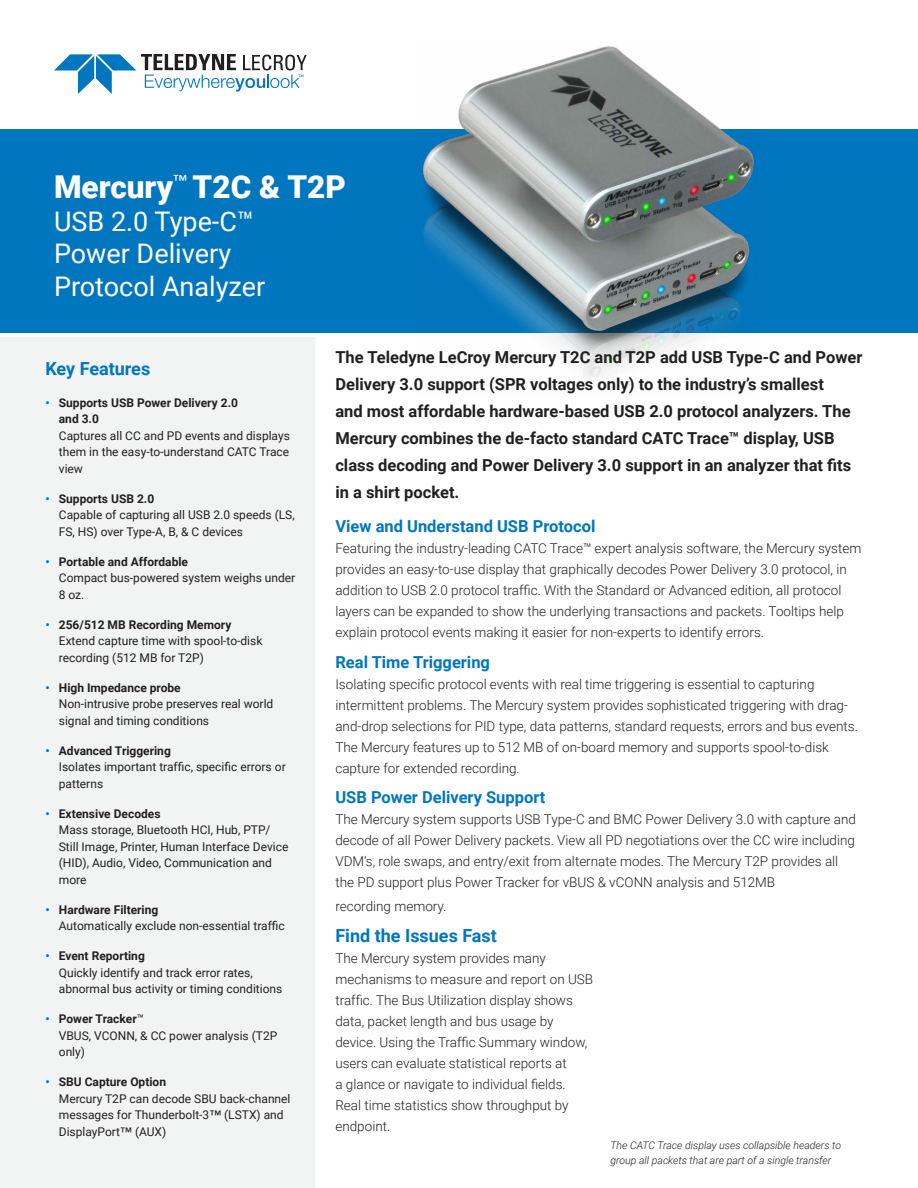
<style>
.page{position:relative;width:918px;height:1188px;background:#fff}
.page>*{position:absolute;margin:0;border:0;box-sizing:border-box;transform-origin:0 0}
.t1{font:900 31.5px "Roboto";color:#fff}
.t2{font:27px/32.4px "Roboto";color:#fff}
.t3{font:700 18px "Roboto";color:#0076bf}
.t4{font:700 16.5px/27px "Roboto";color:#221f1f}
.t5{font:700 16.5px "Roboto";color:#0076bf}
.t6{font:300 13.5px/21px "Roboto";color:#221f1f}
.t7{font:12px/16.5px "Roboto";color:#221f1f}
.t8{font:700 12px/16.5px "Roboto";color:#221f1f}
.t9{font:italic 300 10.5px/15px "Roboto";color:#221f1f}
.s1{color:#0076bf}
.s2{font-weight:700;color:#0076bf}
.s3{font-weight:700}
.s4{font-family:"Helvetica Neue";font-weight:500}
</style>
<div class="page">
<div style="left:0;top:130px;width:918px;height:203px;background:#0076bf"></div>
<div style="left:0;top:337px;width:315px;height:851px;background:#f2f3f3"></div>
<svg style="left:54px;top:54px;width:253px;height:40px"></svg>
<img style="left:417px;top:46px;width:342px;height:333px">
<h1 class="t1" style="left:54px;top:175px;width:293px">Mercury<sup>™</sup> T2C &amp; T2P</h1>
<h2 class="t2" style="left:54px;top:207px;width:213px">USB 2.0 Type-C™<br>Power Delivery<br>Protocol Analyzer</h2>
<h3 class="t3" style="left:45px;top:361px;width:106px">Key Features</h3>
<p class="t8" style="left:59px;top:395px;width:181px;text-indent:-14px"><span class="s1">•</span> Supports USB Power Delivery 2.0 and 3.0</p>
<p class="t7" style="left:59px;top:428px;width:233px;text-align:justify">Captures all CC and PD events and displays them in the easy-to-understand CATC Trace view</p>
<p class="t7" style="left:59px;top:491px;width:237px;text-indent:-14px"><span class="s2">•</span> <span class="s3">Supports USB 2.0<br></span>Capable of capturing all USB 2.0 speeds (LS,<br>FS, HS) over Type-A, B, &amp; C devices</p>
<p class="t7" style="left:59px;top:554px;width:238px;text-indent:-14px"><span class="s2">•</span> <span class="s3">Portable and Affordable<br></span>Compact bus-powered system weighs under<br>8 oz.</p>
<p class="t7" style="left:59px;top:617px;width:205px;text-indent:-14px"><span class="s2">•</span> <span class="s3">256/512 MB Recording Memory<br></span>Extend capture time with spool-to-disk recording (512 MB for T2P)</p>
<p class="t7" style="left:59px;top:680px;width:216px;text-indent:-14px"><span class="s2">•</span> <span class="s3">High Impedance probe<br></span>Non-intrusive probe preserves real world signal and timing conditions</p>
<p class="t7" style="left:59px;top:742px;width:228px;text-indent:-14px"><span class="s2">•</span> <span class="s3">Advanced Triggering<br></span>Isolates important traf昀椀c, speci昀椀c errors or patterns</p>
<p class="t7" style="left:59px;top:806px;width:231px;text-indent:-14px"><span class="s2">•</span> <span class="s3">Extensive Decodes<br></span>Mass storage, Bluetooth HCI, Hub, PTP/<br>Still Image, Printer, Human Interface Device (HID), Audio, Video, Communication and more</p>
<p class="t7" style="left:59px;top:901px;width:227px;text-indent:-14px"><span class="s2">•</span> <span class="s3">Hardware Filtering<br></span>Automatically exclude non-essential traf昀椀c</p>
<p class="t7" style="left:59px;top:948px;width:225px;text-indent:-14px"><span class="s2">•</span> <span class="s3">Event Reporting<br></span>Quickly identify and track error rates, abnormal bus activity or timing conditions</p>
<p class="t7" style="left:59px;top:1011px;width:220px;text-indent:-14px"><span class="s2">•</span> <span class="s3">Power Tracker</span>™<br>VBUS, VCONN, &amp; CC power analysis (T2P only)</p>
<p class="t7" style="left:59px;top:1074px;width:233px;text-indent:-13px"><span class="s2">•</span> <span class="s3">SBU Capture Option<br></span>Mercury T2P can decode SBU back-channel messages for Thunderbolt-3<span class="s4">™</span> (LSTX) and<br>DisplayPort<span class="s4">™</span> (AUX)</p>
<p class="t4" style="left:335px;top:345px;width:529px">The Teledyne LeCroy Mercury T2C and T2P add USB Type-C and Power Delivery 3.0 support (SPR voltages only) to the industry’s smallest<br>and most affordable hardware-based USB 2.0 protocol analyzers. The Mercury combines the de-facto standard CATC Trace™ display, USB class decoding and Power Delivery 3.0 support in an analyzer that 昀椀ts in a shirt pocket.</p>
<p class="t5" style="left:335px;top:519px;width:261px">View and Understand USB Protocol</p>
<p class="t6" style="left:335px;top:539px;width:528px">Featuring the industry-leading CATC Trace™ expert analysis software, the Mercury system provides an easy-to-use display that graphically decodes Power Delivery 3.0 protocol, in addition to USB 2.0 protocol traf昀椀c. With the Standard or Advanced edition, all protocol layers can be expanded to show the underlying transactions and packets. Tooltips help explain protocol events making it easier for non-experts to identify errors.</p>
<p class="t5" style="left:335px;top:655px;width:156px">Real Time Triggering</p>
<p class="t6" style="left:335px;top:673px;width:524px">Isolating speci昀椀c protocol events with real time triggering is essential to capturing intermittent problems. The Mercury system provides sophisticated triggering with drag&shy;and-drop selections for PID type, data patterns, standard requests, errors and bus events.<br>The Mercury features up to 512 MB of on-board memory and supports spool-to-disk capture for extended recording.</p>
<p class="t5" style="left:335px;top:790px;width:212px">USB Power Delivery Support</p>
<p class="t6" style="left:335px;top:810px;width:522px">The Mercury system supports USB Type-C and BMC Power Delivery 3.0 with capture and decode of all Power Delivery packets. View all PD negotiations over the CC wire including VDM’s, role swaps, and entry/exit from alternate modes. The Mercury T2P provides all the PD support plus Power Tracker for vBUS &amp; vCONN analysis and 512MB</p>
<p class="t6" style="left:335px;top:897px;width:113px">recording memory.</p>
<h3 class="t3" style="left:335px;top:928px;width:163px">Find the Issues Fast</h3>
<p class="t6" style="left:335px;top:949px;width:259px">The Mercury system provides many mechanisms to measure and report on USB traf昀椀c. The Bus Utilization display shows data, packet length and bus usage by device. Using the Traf昀椀c Summary window, users can evaluate statistical reports at<br>a glance or navigate to individual 昀椀elds.<br>Real time statistics show throughput by endpoint.</p>
<p class="t9" style="left:610px;top:1139px;width:232px">The CATC Trace display uses collapsible headers to group all packets that are part of a single transfer</p>
</div>
